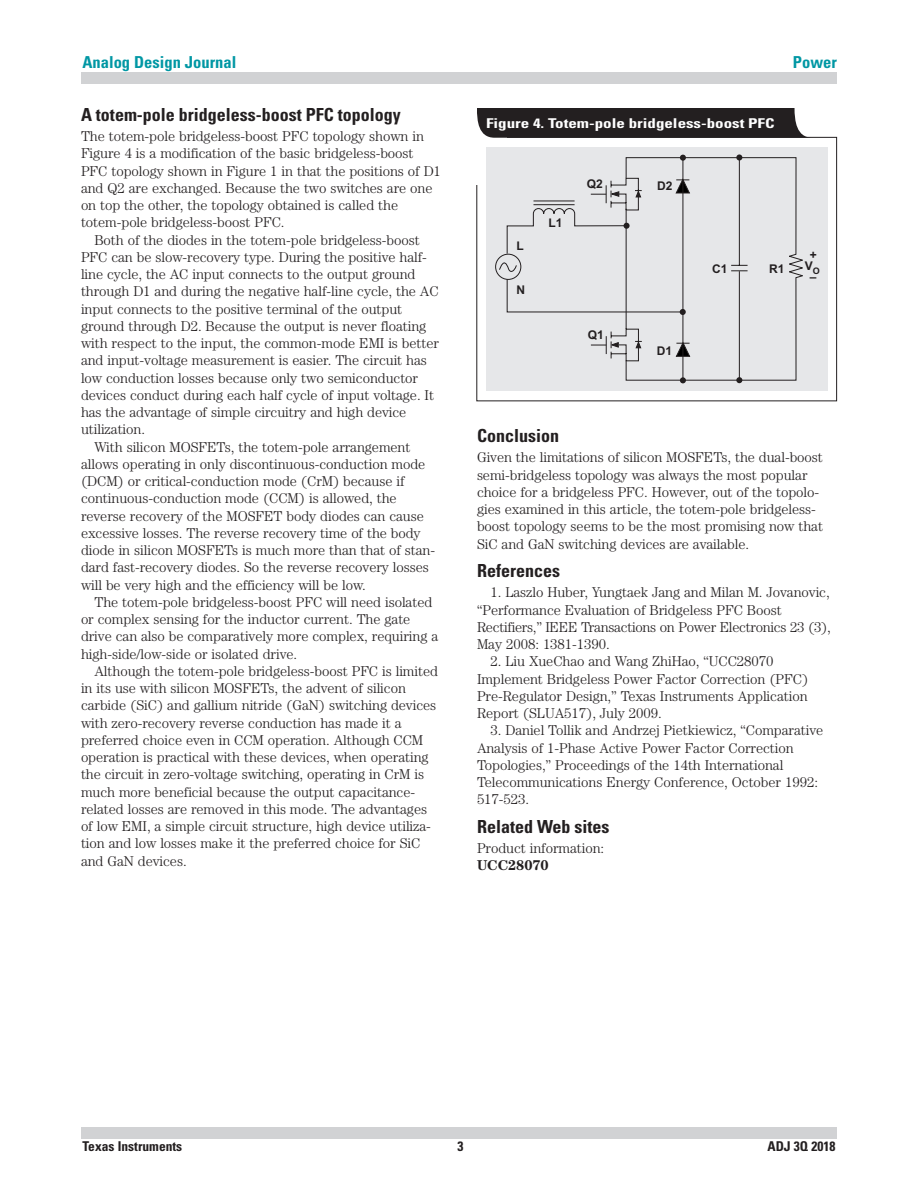
<style>
.page{position:relative;width:918px;height:1188px;background:#fff}
.page>*{position:absolute;margin:0;border:0;box-sizing:border-box;transform-origin:0 0}
.t1{font:700 condensed 18px "Univers";color:#231f20}
.t2{font:700 condensed 16.5px "Univers";color:#0097a4}
.t3{font:300 14.25px/17.2px "Century";letter-spacing:-.005em;color:#231f20}
.t4{font:700 14.25px "Century";letter-spacing:-.005em;color:#231f20}
.t5{font:700 condensed 13.5px "Univers";color:#fff;scale:1.26 1}
.t6{font:700 condensed 13.5px "Univers";color:#231f20}
.t7{font:700 12px/22.5px "Arial";color:#231f20}
</style>
<div class="page">
<div style="left:81px;top:1127px;width:756px;height:11px;background:#d1d2d4"></div>
<div style="left:81px;top:73px;width:756px;height:11px;background:#d1d2d4"></div>
<svg style="left:477px;top:108px;width:335px;height:30px;background:#2e2a2b"></svg>
<div style="left:486px;top:147px;width:342px;height:244px;background:#e6e7e9"></div>
<div style="left:736px;top:154px;width:6px;height:7px;background:#231f20;border-radius:50%"></div>
<svg style="left:691px;top:157px;width:112px;height:224px"></svg>
<svg style="left:495px;top:155px;width:196px;height:228px"></svg>
<p class="t2" style="left:82px;top:52px;width:155px">Analog Design Journal</p>
<p class="t2" style="left:793px;top:52px;width:46px">Power</p>
<p class="t1" style="left:81px;top:104px;width:321px">A totem-pole bridgeless-boost PFC topology</p>
<p class="t3" style="left:81px;top:128px;width:362px">The totem-pole bridgeless-boost PFC topology shown in Figure 4 is a modification of the basic bridgeless-boost PFC topology shown in Figure 1 in that the positions of D1 and Q2 are exchanged. Because the two switches are one on top the other, the topology obtained is called the totem-pole bridgeless-boost PFC.</p>
<p class="t3" style="left:94px;top:231px;width:327px">Both of the diodes in the totem-pole bridgeless-boost</p>
<p class="t3" style="left:81px;top:248px;width:348px">PFC can be slow-recovery type. During the positive half-</p>
<p class="t3" style="left:81px;top:266px;width:336px">line cycle, the AC input connects to the output ground</p>
<p class="t3" style="left:81px;top:283px;width:359px">through D1 and during the negative half-line cycle, the AC</p>
<p class="t3" style="left:81px;top:300px;width:323px">input connects to the positive terminal of the output</p>
<p class="t3" style="left:81px;top:317px;width:347px">ground through D2. Because the output is never floating</p>
<p class="t3" style="left:81px;top:335px;width:360px">with respect to the input, the common-mode EMI is better</p>
<p class="t3" style="left:81px;top:352px;width:347px">and input-voltage measurement is easier. The circuit has</p>
<p class="t3" style="left:81px;top:369px;width:339px">low conduction losses because only two semiconductor</p>
<p class="t3" style="left:81px;top:386px;width:355px">devices conduct during each half cycle of input voltage. It</p>
<p class="t3" style="left:81px;top:404px;width:327px">has the advantage of simple circuitry and high device</p>
<p class="t3" style="left:81px;top:421px;width:66px">utilization.</p>
<p class="t3" style="left:94px;top:438px;width:317px">With silicon MOSFETs, the totem-pole arrangement</p>
<p class="t3" style="left:81px;top:455px;width:346px">allows operating in only discontinuous-conduction mode</p>
<p class="t3" style="left:81px;top:473px;width:325px">(DCM) or critical-conduction mode (CrM) because if</p>
<p class="t3" style="left:81px;top:490px;width:317px">continuous-conduction mode (CCM) is allowed, the</p>
<p class="t3" style="left:81px;top:507px;width:344px">reverse recovery of the MOSFET body diodes can cause</p>
<p class="t3" style="left:81px;top:524px;width:341px">excessive losses. The reverse recovery time of the body</p>
<p class="t3" style="left:81px;top:542px;width:356px">diode in silicon MOSFETs is much more than that of stan-</p>
<p class="t3" style="left:81px;top:559px;width:349px">dard fast-recovery diodes. So the reverse recovery losses</p>
<p class="t3" style="left:81px;top:576px;width:286px">will be very high and the efficiency will be low.</p>
<p class="t3" style="left:94px;top:593px;width:339px">The totem-pole bridgeless-boost PFC will need isolated</p>
<p class="t3" style="left:81px;top:611px;width:331px">or complex sensing for the inductor current. The gate</p>
<p class="t3" style="left:81px;top:628px;width:359px">drive can also be comparatively more complex, requiring a</p>
<p class="t3" style="left:81px;top:645px;width:218px">high-side/low-side or isolated drive.</p>
<p class="t3" style="left:94px;top:662px;width:345px">Although the totem-pole bridgeless-boost PFC is limited</p>
<p class="t3" style="left:81px;top:680px;width:326px">in its use with silicon MOSFETs, the advent of silicon</p>
<p class="t3" style="left:81px;top:697px;width:357px">carbide (SiC) and gallium nitride (GaN) switching devices</p>
<p class="t3" style="left:81px;top:714px;width:322px">with zero-recovery reverse conduction has made it a</p>
<p class="t3" style="left:81px;top:731px;width:344px">preferred choice even in CCM operation. Although CCM</p>
<p class="t3" style="left:81px;top:749px;width:349px">operation is practical with these devices, when operating</p>
<p class="t3" style="left:81px;top:766px;width:345px">the circuit in zero-voltage switching, operating in CrM is</p>
<p class="t3" style="left:81px;top:783px;width:336px">much more beneficial because the output capacitance-</p>
<p class="t3" style="left:81px;top:800px;width:348px">related losses are removed in this mode. The advantages</p>
<p class="t3" style="left:81px;top:818px;width:352px">of low EMI, a simple circuit structure, high device utiliza-</p>
<p class="t3" style="left:81px;top:835px;width:341px">tion and low losses make it the preferred choice for SiC</p>
<p class="t3" style="left:81px;top:852px;width:107px">and GaN devices.</p>
<p class="t5" style="left:486px;top:114px;width:231px">Figure 4. Totem-pole bridgeless-boost PFC</p>
<p class="t7" style="left:587px;top:172px;width:18px">Q2</p>
<p class="t7" style="left:657px;top:175px;width:17px">D2</p>
<p class="t7" style="left:549px;top:212px;width:16px">L1</p>
<p class="t7" style="left:516px;top:234px;width:9px">L</p>
<p class="t7" style="left:516px;top:279px;width:10px">N</p>
<p class="t7" style="left:810px;top:243px;width:9px">+ –</p>
<p class="t7" style="left:712px;top:257px;width:17px">C1</p>
<p class="t7" style="left:769px;top:257px;width:17px">R1</p>
<p class="t7" style="left:805px;top:255px;width:16px">V<sub>O</sub></p>
<p class="t7" style="left:588px;top:323px;width:18px">Q1</p>
<p class="t7" style="left:657px;top:340px;width:17px">D1</p>
<p class="t1" style="left:477px;top:425px;width:84px">Conclusion</p>
<p class="t3" style="left:477px;top:449px;width:348px">Given the limitations of silicon MOSFETs, the dual-boost semi-bridgeless topology was always the most popular choice for a bridgeless PFC. However, out of the topolo&shy;gies examined in this article, the totem-pole bridgeless&shy;boost topology seems to be the most promising now that SiC and GaN switching devices are available.</p>
<p class="t1" style="left:477px;top:560px;width:84px">References</p>
<p class="t3" style="left:477px;top:584px;width:355px;text-indent:14px">1. Laszlo Huber, Yungtaek Jang and Milan M. Jovanovic, “Performance Evaluation of Bridgeless PFC Boost Rectifiers,” IEEE Transactions on Power Electronics 23 (3), May 2008: 1381-1390.</p>
<p class="t3" style="left:477px;top:653px;width:333px;text-indent:14px">2. Liu XueChao and Wang ZhiHao, “UCC28070<br>Implement Bridgeless Power Factor Correction (PFC)<br>Pre-Regulator Design,” Texas Instruments Application Report (SLUA517), July 2009.</p>
<p class="t3" style="left:477px;top:722px;width:348px;text-indent:14px">3. Daniel Tollik and Andrzej Pietkiewicz, “Comparative Analysis of 1-Phase Active Power Factor Correction Topologies,” Proceedings of the 14th International Telecommunications Energy Conference, October 1992:<br>517-523.</p>
<p class="t1" style="left:477px;top:815px;width:134px">Related Web sites</p>
<p class="t3" style="left:477px;top:839px;width:129px">Product information:</p>
<p class="t4" style="left:477px;top:857px;width:73px">UCC28070</p>
<p class="t6" style="left:82px;top:1138px;width:101px">Texas Instruments</p>
<p class="t6" style="left:458px;top:1138px;width:7px">3</p>
<p class="t6" style="left:767px;top:1138px;width:70px">ADJ 3Q 2018</p>
</div>
